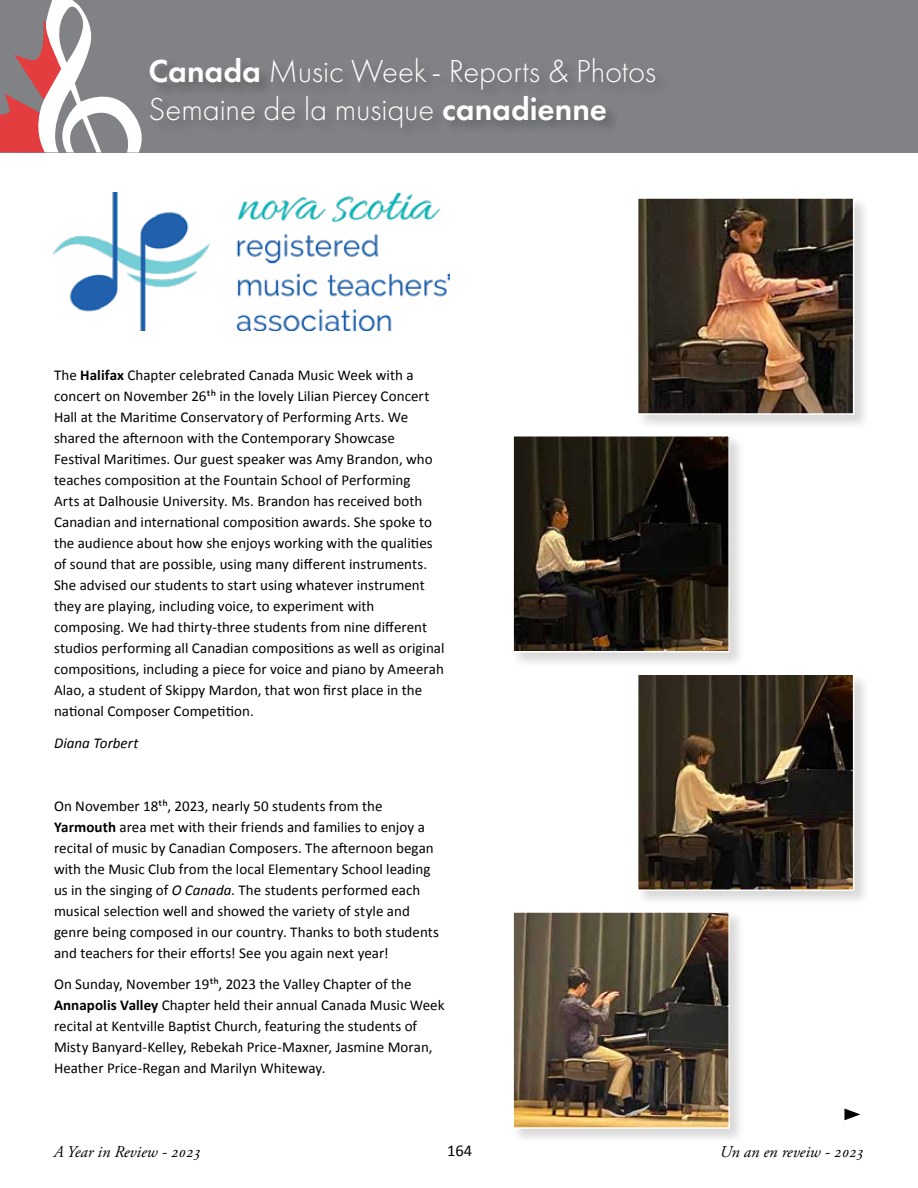
<style>
.page{position:relative;width:918px;height:1188px;background:#fff}
.page>*{position:absolute;margin:0;border:0;box-sizing:border-box;transform-origin:0 0}
.t1{font:300 33px/37.5px "Futura PT";letter-spacing:-.005em;color:#fff}
.t2{font:italic 16.5px "Adobe Garamond Pro";color:#000}
.t3{font:16.5px "Calibri";color:#000}
.t4{font:15px/21px "Calibri";color:#000}
.t5{font:italic 15px "Calibri";color:#000}
.s1{font-weight:600}
.s2{font-weight:700}
.s3{font-style:italic}
</style>
<div class="page">
<div style="left:0;top:0;width:918px;height:153px;background:#808285"></div>
<svg style="left:0;top:0;width:142px;height:153px"></svg>
<svg style="left:844px;top:1109px;width:16px;height:11px"></svg>
<img style="left:53px;top:192px;width:396px;height:139px">
<div style="left:512px;top:910px;width:233px;height:234px;background:#000;opacity:.15"></div>
<img style="left:515px;top:914px;width:212px;height:212px">
<div style="left:512px;top:911px;width:218px;height:218px;border:2px solid #fff"></div>
<div style="left:636px;top:673px;width:234px;height:234px;background:#000;opacity:.15"></div>
<img style="left:640px;top:677px;width:211px;height:211px">
<div style="left:637px;top:674px;width:217px;height:217px;border:2px solid #fff"></div>
<div style="left:512px;top:434px;width:233px;height:234px;background:#000;opacity:.15"></div>
<img style="left:515px;top:438px;width:212px;height:211px">
<div style="left:512px;top:435px;width:218px;height:217px;border:2px solid #fff"></div>
<div style="left:636px;top:196px;width:234px;height:234px;background:#000;opacity:.15"></div>
<img style="left:640px;top:200px;width:211px;height:212px">
<div style="left:637px;top:197px;width:217px;height:218px;border:2px solid #fff"></div>
<h1 class="t1" style="left:148px;top:53px;width:509px"><span class="s1">Canada</span> Music Week- Reports &amp; Photos<br>Semaine de la musique <span class="s1">canadienne</span></h1>
<p class="t4" style="left:54px;top:364px;width:392px">The <span class="s2">Halifax</span> Chapter celebrated Canada Music Week with a concert on November 26th in the lovely Lilian Piercey Concert Hall at the Maritime Conservatory of Performing Arts. We shared the afternoon with the Contemporary Showcase Festival Maritimes. Our guest speaker was Amy Brandon, who teaches composition at the Fountain School of Performing<br>Arts at Dalhousie University. Ms. Brandon has received both Canadian and international composition awards. She spoke to the audience about how she enjoys working with the qualities of sound that are possible, using many different instruments.<br>She advised our students to start using whatever instrument they are playing, including voice, to experiment with composing. We had thirty-three students from nine different studios performing all Canadian compositions as well as original compositions, including a piece for voice and piano by Ameerah Alao, a student of Skippy Mardon, that won first place in the national Composer Competition.</p>
<p class="t5" style="left:54px;top:732px;width:86px">Diana Torbert</p>
<p class="t4" style="left:54px;top:795px;width:387px">On November 18th, 2023, nearly 50 students from the <span class="s2">Yarmouth</span> area met with their friends and families to enjoy a recital of music by Canadian Composers. The afternoon began with the Music Club from the local Elementary School leading us in the singing of <span class="s3">O Canada</span>. The students performed each musical selection well and showed the variety of style and genre being composed in our country. Thanks to both students and teachers for their efforts! See you again next year!</p>
<p class="t4" style="left:54px;top:973px;width:392px">On Sunday, November 19th, 2023 the Valley Chapter of the <span class="s2">Annapolis Valley</span> Chapter held their annual Canada Music Week recital at Kentville Baptist Church, featuring the students of Misty Banyard-Kelley, Rebekah Price-Maxner, Jasmine Moran, Heather Price-Regan and Marilyn Whiteway.</p>
<p class="t2" style="left:54px;top:1142px;width:149px">A Year in Review - 2023</p>
<p class="t3" style="left:447px;top:1139px;width:27px">164</p>
<p class="t2" style="left:720px;top:1142px;width:146px">Un an en reveiw - 2023</p>
</div>
